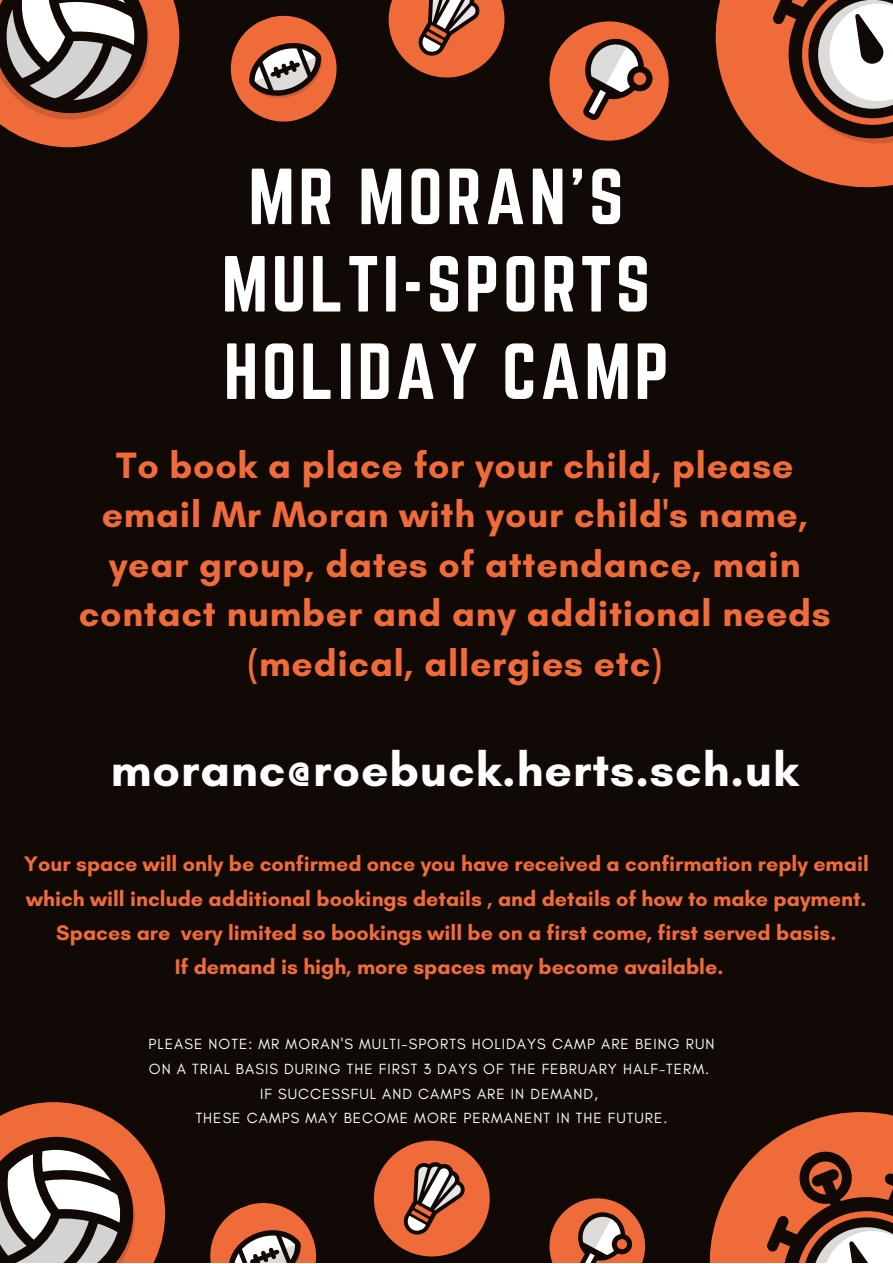
<style>
.page{position:relative;width:893px;height:1264px;background:#fff}
.page>*{position:absolute;margin:0;border:0;box-sizing:border-box;transform-origin:0 0}
.t1{font:69.45px/87.3px "Norwester";letter-spacing:.05em;color:#fff;text-align:center}
.t2{font:700 48.15px "Glacial Indifference";letter-spacing:.02em;color:#fff}
.t3{font:700 37.35px/49.5px "Glacial Indifference";letter-spacing:.02em;color:#f06b3a;text-align:center}
.t4{font:700 21.45px/34.3px "Glacial Indifference";color:#f06b3a;text-align:center}
.t5{font:15px/24.6px "Glacial Indifference";letter-spacing:.07em;color:#fff;text-align:center}
</style>
<div class="page">
<div style="left:0;top:0;width:892px;height:1262px;background:#100906"></div>
<svg style="left:0;top:0;width:179px;height:147px"></svg>
<svg style="left:230px;top:15px;width:107px;height:107px"></svg>
<svg style="left:388px;top:0;width:116px;height:77px"></svg>
<div style="left:549px;top:21px;width:119px;height:120px;background:#f06b3a;border-radius:50%"></div>
<svg style="left:583px;top:32px;width:69px;height:88px"></svg>
<svg style="left:715px;top:0;width:177px;height:188px"></svg>
<svg style="left:743px;top:0;width:149px;height:169px"></svg>
<svg style="left:0;top:1102px;width:165px;height:160px"></svg>
<svg style="left:210px;top:1203px;width:106px;height:59px"></svg>
<div style="left:374px;top:1140px;width:115px;height:116px;background:#f06b3a;border-radius:50%"></div>
<svg style="left:403px;top:1162px;width:62px;height:73px"></svg>
<svg style="left:709px;top:1112px;width:183px;height:150px"></svg>
<svg style="left:549px;top:1198px;width:96px;height:64px"></svg>
<h1 class="t1" style="left:221px;top:153px;width:449px">MR MORAN'S<br>MULTI-SPORTS<br>HOLIDAY CAMP</h1>
<h3 class="t3" style="left:79px;top:440px;width:753px">To book a place for your child, please email Mr Moran with your child's name, year group, dates of attendance, main contact number and any additional needs (medical, allergies etc)</h3>
<h2 class="t2" style="left:111px;top:740px;width:689px">moranc@roebuck.herts.sch.uk</h2>
<p class="t4" style="left:24px;top:846px;width:846px">Your space will only be confirmed once you have received a confirmation reply email which will include additional bookings details , and details of how to make payment.<br>Spaces are very limited so bookings will be on a first come, first served basis.<br>If demand is high, more spaces may become available.</p>
<p class="t5" style="left:149px;top:1031px;width:567px">PLEASE NOTE: MR MORAN'S MULTI-SPORTS HOLIDAYS CAMP ARE BEING RUN ON A TRIAL BASIS DURING THE FIRST 3 DAYS OF THE FEBRUARY HALF-TERM.<br>IF SUCCESSFUL AND CAMPS ARE IN DEMAND,<br>THESE CAMPS MAY BECOME MORE PERMANENT IN THE FUTURE.</p>
</div>
